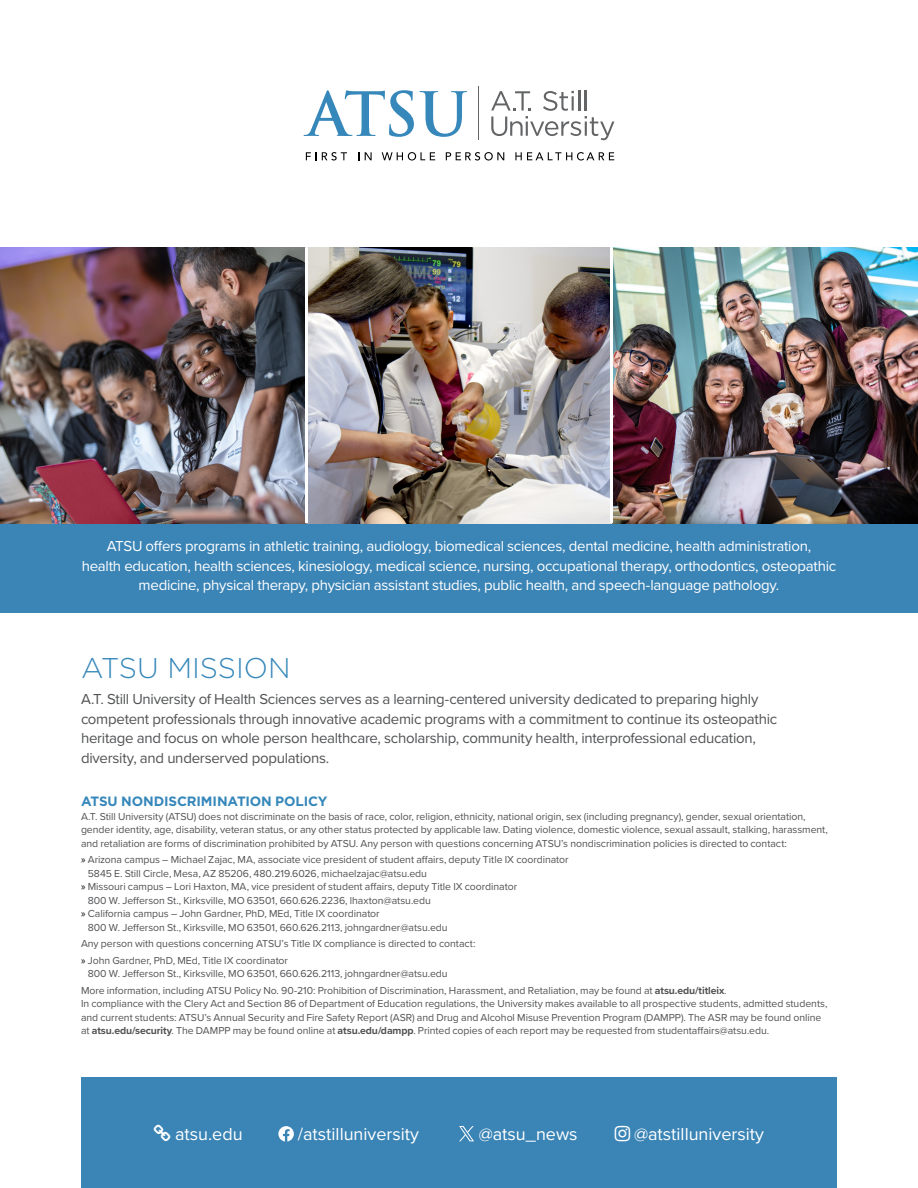
<style>
.page{position:relative;width:918px;height:1188px;background:#fff}
.page>*{position:absolute;margin:0;border:0;box-sizing:border-box;transform-origin:0 0}
.t1{font:300 28.5px "Gotham";color:#3687ba}
.t2{font:18px "Proxima Nova";color:#fff}
.t3{font:15px/19.5px "Proxima Nova";letter-spacing:-.02em;color:#515254}
.t4{font:15px/19.5px "Proxima Nova";letter-spacing:-.02em;color:#fff;text-align:center}
.t5{font:700 13.5px "Gotham";letter-spacing:-.01em;color:#3687ba}
.t6{font:10.5px/13.5px "Proxima Nova";letter-spacing:-.005em;color:#515254}
.s1{font-family:"Myriad Pro";color:#000}
.s2{font-weight:700}
</style>
<div class="page">
<div style="left:81px;top:1077px;width:756px;height:111px;background:#3a84b6"></div>
<div style="left:0;top:488px;width:918px;height:124px;background:#3a84b6"></div>
<img style="left:0;top:247px;width:305px;height:276px">
<img style="left:308px;top:247px;width:302px;height:276px">
<img style="left:613px;top:247px;width:305px;height:276px">
<svg style="left:304px;top:90px;width:110px;height:47px"></svg>
<svg style="left:420px;top:91px;width:47px;height:46px"></svg>
<hr style="left:578px;top:90px;width:2px;height:21px;background:#636466">
<hr style="left:585px;top:90px;width:2px;height:21px;background:#636466">
<svg style="left:491px;top:91px;width:123px;height:49px"></svg>
<hr style="left:478px;top:87px;width:1px;height:53px;background:#636466">
<svg style="left:306px;top:152px;width:41px;height:9px"></svg>
<svg style="left:365px;top:152px;width:7px;height:8px"></svg>
<svg style="left:382px;top:152px;width:53px;height:9px"></svg>
<svg style="left:446px;top:152px;width:58px;height:9px"></svg>
<svg style="left:515px;top:152px;width:99px;height:9px"></svg>
<hr style="left:610px;top:247px;width:3px;height:276px;background:#fff">
<hr style="left:305px;top:247px;width:3px;height:276px;background:#fff">
<svg style="left:278px;top:1126px;width:16px;height:16px"></svg>
<svg style="left:459px;top:1126px;width:15px;height:15px"></svg>
<p class="t4" style="left:82px;top:536px;width:756px">ATSU offers programs in athletic training, audiology, biomedical sciences, dental medicine, health administration,<br>health education, health sciences, kinesiology, medical science, nursing, occupational therapy, orthodontics, osteopathic medicine, physical therapy, physician assistant studies, public health, and speech-language pathology.</p>
<h1 class="t1" style="left:81px;top:650px;width:211px">ATSU MISSION</h1>
<p class="t3" style="left:81px;top:689px;width:698px">A.T. Still University of Health Sciences serves as a learning-centered university dedicated to preparing highly competent professionals through innovative academic programs with a commitment to continue its osteopathic heritage and focus on whole person healthcare, scholarship, community health, interprofessional education, diversity, and underserved populations.</p>
<p class="t5" style="left:81px;top:793px;width:248px">ATSU NONDISCRIMINATION POLICY</p>
<p class="t6" style="left:81px;top:809px;width:748px">A.T. Still University (ATSU) does not discriminate on the basis of race, color, religion, ethnicity, national origin, sex (including pregnancy), gender, sexual orientation, gender identity, age, disability, veteran status, or any other status protected by applicable law. Dating violence, domestic violence, sexual assault, stalking, harassment, and retaliation are forms of discrimination prohibited by ATSU. Any person with questions concerning ATSU’s nondiscrimination policies is directed to contact:</p>
<p class="t6" style="left:81px;top:853px;width:489px"><span class="s1">»</span> Arizona campus – Michael Zajac, MA, associate vice president of student affairs, deputy Title IX coordinator</p>
<p class="t6" style="left:88px;top:866px;width:341px">5845 E. Still Circle, Mesa, AZ 85206, 480.219.6026, michaelzajac@atsu.edu</p>
<p class="t6" style="left:81px;top:880px;width:438px"><span class="s1">»</span> Missouri campus – Lori Haxton, MA, vice president of student affairs, deputy Title IX coordinator</p>
<p class="t6" style="left:88px;top:893px;width:345px">800 W. Jefferson St., Kirksville, MO 63501, 660.626.2236, lhaxton@atsu.edu</p>
<p class="t6" style="left:81px;top:907px;width:300px"><span class="s1">»</span> California campus – John Gardner, PhD, MEd, Title IX coordinator</p>
<p class="t6" style="left:88px;top:920px;width:362px">800 W. Jefferson St., Kirksville, MO 63501, 660.626.2113, johngardner@atsu.edu</p>
<p class="t6" style="left:81px;top:935px;width:396px;line-height:16.5px">Any person with questions concerning ATSU’s Title IX compliance is directed to contact: <span class="s1">»</span> John Gardner, PhD, MEd, Title IX coordinator</p>
<p class="t6" style="left:81px;top:965px;width:647px;line-height:16.5px;text-indent:7px">800 W. Jefferson St., Kirksville, MO 63501, 660.626.2113, johngardner@atsu.edu<br>More information, including ATSU Policy No. 90-210: Prohibition of Discrimination, Harassment, and Retaliation, may be found at <span class="s2">atsu.edu/titleix</span>.</p>
<p class="t6" style="left:81px;top:997px;width:748px">In compliance with the Clery Act and Section 86 of Department of Education regulations, the University makes available to all prospective students, admitted students, and current students: ATSU’s Annual Security and Fire Safety Report (ASR) and Drug and Alcohol Misuse Prevention Program (DAMPP). The ASR may be found online at <span class="s2">atsu.edu/security</span>. The DAMPP may be found online at <span class="s2">atsu.edu/dampp</span>. Printed copies of each report may be requested from studentaffairs@atsu.edu.</p>
<h2 class="t2" style="left:175px;top:1121px;width:69px">atsu.edu</h2>
<h2 class="t2" style="left:298px;top:1121px;width:123px">/atstilluniversity</h2>
<h2 class="t2" style="left:479px;top:1121px;width:100px">@atsu_news</h2>
<h2 class="t2" style="left:634px;top:1121px;width:131px">@atstilluniversity</h2>
</div>
